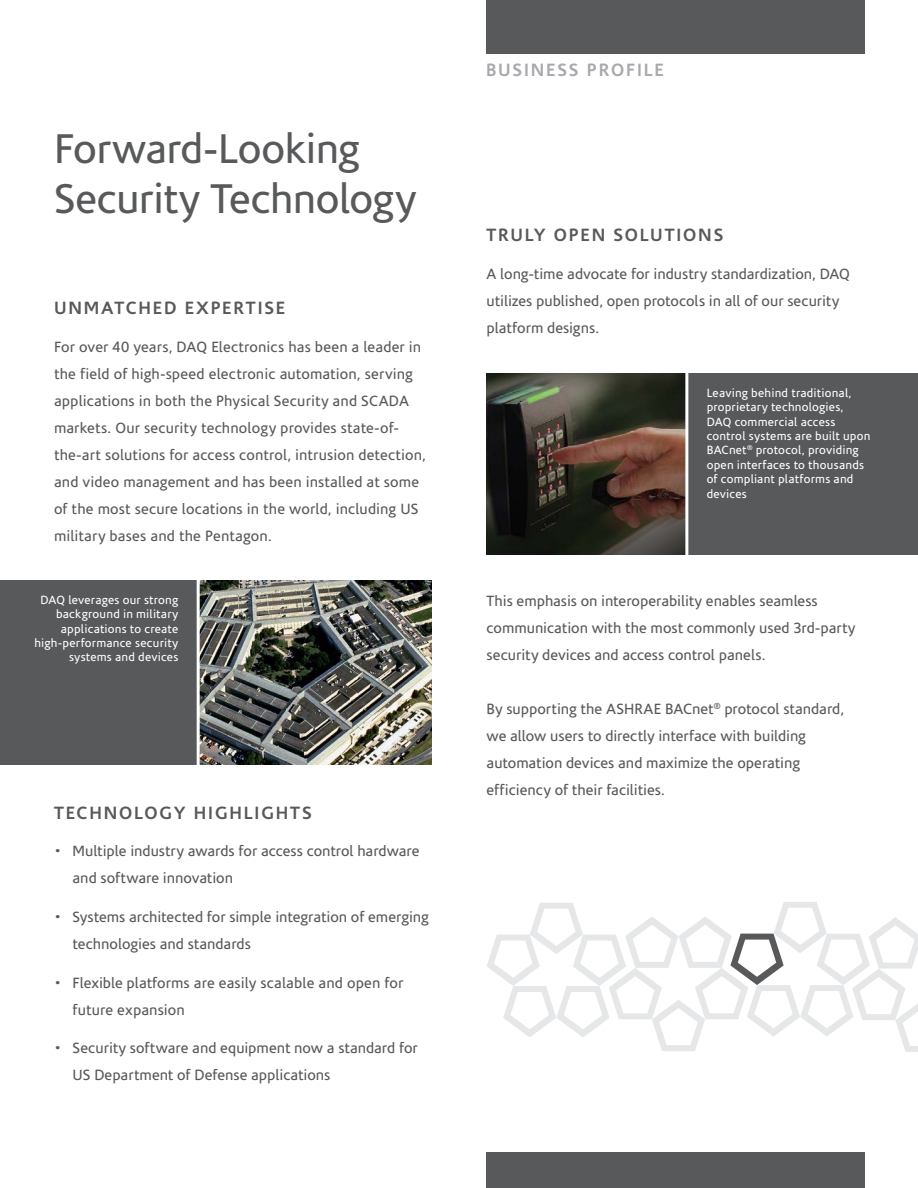
<style>
.page{position:relative;width:918px;height:1188px;background:#fff}
.page>*{position:absolute;margin:0;border:0;box-sizing:border-box;transform-origin:0 0}
.t1{font:42px/50.4px "Corisande";letter-spacing:-.01em;color:#58595b}
.t2{font:700 18px "Corisande";letter-spacing:.1em;color:#58595b}
.t3{font:700 18px "Corisande";letter-spacing:.1em;color:#a7a9ac}
.t4{font:15px/27px "Corisande";letter-spacing:.005em;color:#58595b}
.t5{font:12px/14.4px "Corisande";letter-spacing:.02em;color:#fff}
</style>
<div class="page">
<img style="left:200px;top:580px;width:232px;height:185px">
<img style="left:487px;top:373px;width:198px;height:182px">
<div style="left:486px;top:0;width:379px;height:54px;background:#58595b"></div>
<div style="left:486px;top:1153px;width:379px;height:35px;background:#58595b"></div>
<div style="left:687px;top:373px;width:231px;height:182px;background:#58595b"></div>
<hr style="left:685px;top:363px;width:3px;height:204px;background:#fff">
<div style="left:0;top:580px;width:198px;height:185px;background:#58595b"></div>
<svg style="left:487px;top:902px;width:431px;height:150px"></svg>
<hr style="left:197px;top:571px;width:3px;height:208px;background:#fff">
<h1 class="t1" style="left:54px;top:124px;width:364px">Forward-Looking<br>Security Technology</h1>
<p class="t2" style="left:54px;top:297px;width:233px">UNMATCHED EXPERTISE</p>
<p class="t4" style="left:54px;top:333px;width:374px">For over 40 years, DAQ Electronics has been a leader in the field of high-speed electronic automation, serving applications in both the Physical Security and SCADA markets. Our security technology provides state-of&shy;the-art solutions for access control, intrusion detection, and video management and has been installed at some of the most secure locations in the world, including US military bases and the Pentagon.</p>
<p class="t5" style="left:35px;top:593px;width:145px;text-align:right">DAQ leverages our strong background in military applications to create high-performance security systems and devices</p>
<p class="t2" style="left:54px;top:802px;width:259px">TECHNOLOGY HIGHLIGHTS</p>
<p class="t4" style="left:73px;top:838px;width:348px;text-indent:-19px">• Multiple industry awards for access control hardware and software innovation</p>
<p class="t4" style="left:73px;top:904px;width:358px;text-indent:-19px">• Systems architected for simple integration of emerging technologies and standards</p>
<p class="t4" style="left:73px;top:970px;width:332px;text-indent:-19px">• Flexible platforms are easily scalable and open for future expansion</p>
<p class="t4" style="left:73px;top:1035px;width:347px;text-indent:-19px">• Security software and equipment now a standard for<br>US Department of Defense applications</p>
<p class="t3" style="left:486px;top:60px;width:179px">BUSINESS PROFILE</p>
<p class="t2" style="left:487px;top:225px;width:238px">TRULY OPEN SOLUTIONS</p>
<p class="t4" style="left:487px;top:261px;width:365px">A long-time advocate for industry standardization, DAQ utilizes published, open protocols in all of our security platform designs.</p>
<p class="t5" style="left:707px;top:386px;width:165px">Leaving behind traditional, proprietary technologies,<br>DAQ commercial access control systems are built upon<br>BACnet<sup>®</sup> protocol, providing open interfaces to thousands of compliant platforms and devices</p>
<p class="t4" style="left:487px;top:587px;width:370px">This emphasis on interoperability enables seamless communication with the most commonly used 3rd-party security devices and access control panels.</p>
<p class="t4" style="left:487px;top:695px;width:359px">By supporting the ASHRAE BACnet<sup>®</sup> protocol standard, we allow users to directly interface with building automation devices and maximize the operating efficiency of their facilities.</p>
</div>
